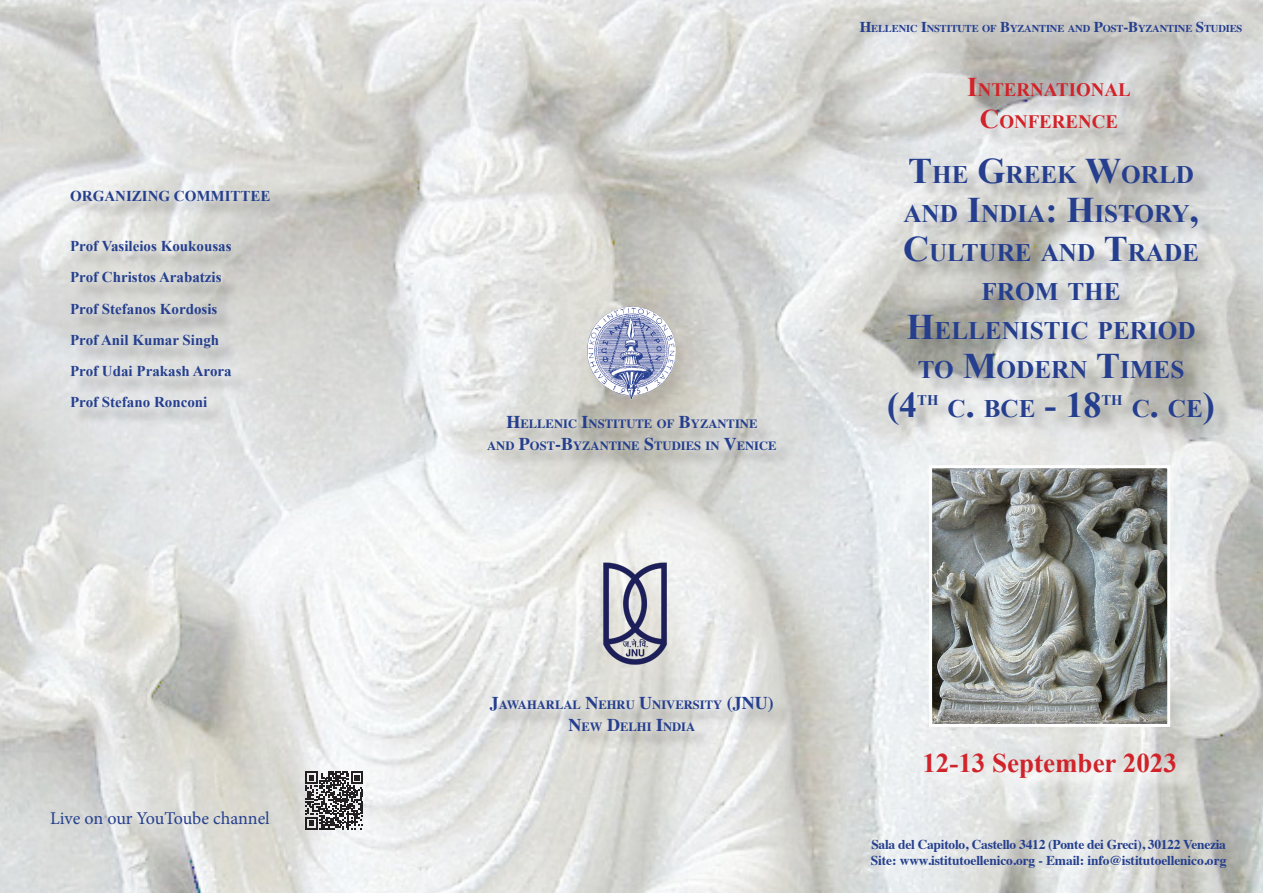
<style>
.page{position:relative;width:1263px;height:893px;background:#fff}
.page>*{position:absolute;margin:0;border:0;box-sizing:border-box;transform-origin:0 0}
.t1{font:700 36px "Times New Roman";color:#253f8e}
.t2{font:700 27px "Times New Roman";color:#d1232a}
.t3{font:700 25.2px/39px "Times New Roman";color:#253f8e;text-align:center}
.t4{font:700 18.9px/32.4px "Times New Roman";color:#d1232a;text-align:center}
.t5{font:18px "Minion Pro";letter-spacing:-.005em;color:#253f8e}
.t6{font:700 15px "Times New Roman";color:#253f8e}
.t7{font:700 14.7px "Times New Roman";color:#253f8e}
.t8{font:700 13.5px/16.2px "Times";letter-spacing:-.01em;color:#253f8e}
.t9{font:700 12.6px/21.6px "Times";color:#253f8e;text-align:center}
.t10{font:700 10.5px "Times";letter-spacing:-.015em;color:#253f8e}
.s1{font-size:18px}
.s2{font-size:15px}
.s3{font-size:27px}
.s4{font-size:36px}
</style>
<div class="page">
<img style="left:0;top:0;width:1263px;height:893px">
<div style="left:74px;top:193px;width:214px;height:233px;background:#231f20;opacity:.3"></div>
<div style="left:491px;top:418px;width:303px;height:50px;background:#231f20;opacity:.29"></div>
<div style="left:493px;top:700px;width:298px;height:49px;background:#231f20;opacity:.29"></div>
<div style="left:972px;top:81px;width:176px;height:67px;background:#231f20;opacity:.3"></div>
<svg style="left:928px;top:757px;width:266px;height:40px;fill:#e7e8e8"></svg>
<div style="left:583px;top:313px;width:105px;height:108px;background:#231f20;opacity:.11"></div>
<img style="left:585px;top:306px;width:93px;height:93px">
<div style="left:892px;top:159px;width:341px;height:282px;background:#231f20;opacity:.3"></div>
<img style="left:933px;top:469px;width:233px;height:254px">
<div style="left:929px;top:465px;width:241px;height:262px;border:3px solid #fff"></div>
<img style="left:598px;top:562px;width:74px;height:104px">
<svg style="left:305px;top:771px;width:58px;height:58px"></svg>
<p class="t6" style="left:70px;top:185px;width:202px">ORGANIZING COMMITTEE</p>
<p class="t6" style="left:70px;top:236px;width:163px">Prof Vasileios Koukousas</p>
<p class="t6" style="left:70px;top:267px;width:153px">Prof Christos Arabatzis</p>
<p class="t6" style="left:70px;top:298px;width:149px">Prof Stefanos Kordosis</p>
<p class="t6" style="left:70px;top:329px;width:151px">Prof Anil Kumar Singh</p>
<p class="t6" style="left:70px;top:361px;width:163px">Prof Udai Prakash Arora</p>
<p class="t6" style="left:70px;top:392px;width:139px">Prof Stefano Ronconi</p>
<p class="t5" style="left:50px;top:806px;width:221px">Live on our YouToube channel</p>
<p class="t9" style="left:506px;top:412px;width:252px"><span class="s1">H</span>ELLENIC <span class="s1">I</span>NSTITUTE OF <span class="s1">B</span>YZANTINE</p>
<p class="t9" style="left:487px;top:433px;width:291px">AND <span class="s1">P</span>OST<span class="s1">-B</span>YZANTINE <span class="s1">S</span>TUDIES IN <span class="s1">V</span>ENICE</p>
<p class="t10" style="left:860px;top:18px;width:384px"><span class="s2">H</span>ELLENIC <span class="s2">I</span>NSTITUTE OF <span class="s2">B</span>YZANTINE AND <span class="s2">P</span>OST<span class="s2">-B</span>YZANTINE <span class="s2">S</span>TUDIES</p>
<p class="t4" style="left:967px;top:73px;width:165px"><span class="s3">I</span>NTERNATIONAL<br><span class="s3">C</span>ONFERENCE</p>
<p class="t3" style="left:908px;top:154px;width:287px"><span class="s4">T</span>HE <span class="s4">G</span>REEK <span class="s4">W</span>ORLD</p>
<p class="t3" style="left:903px;top:193px;width:298px">AND <span class="s4">I</span>NDIA<span class="s4">: H</span>ISTORY<span class="s4">,<br>C</span>ULTURE AND <span class="s4">T</span>RADE<br>FROM THE<br><span class="s4">H</span>ELLENISTIC PERIOD<br>TO <span class="s4">M</span>ODERN <span class="s4">T</span>IMES</p>
<p class="t1" style="left:887px;top:380px;width:31px">(4</p>
<p class="t7" style="left:917px;top:390px;width:23px">TH</p>
<p class="t3" style="left:947px;top:388px;width:156px">C<span class="s4">.</span> BCE <span class="s4">- 18</span></p>
<p class="t7" style="left:1101px;top:390px;width:23px">TH</p>
<p class="t3" style="left:1132px;top:388px;width:85px">C<span class="s4">.</span> CE<span class="s4">)</span></p>
<p class="t9" style="left:490px;top:693px;width:285px"><span class="s1">J</span>AWAHARLAL <span class="s1">N</span>EHRU <span class="s1">U</span>NIVERSITY <span class="s1">(JNU)<br>N</span>EW <span class="s1">D</span>ELHI <span class="s1">I</span>NDIA</p>
<p class="t2" style="left:922px;top:744px;width:256px">12-13 September 2023</p>
<p class="t8" style="left:871px;top:835px;width:357px">Sala del Capitolo, Castello 3412 (Ponte dei Greci), 30122 Venezia<br>Site: www.istitutoellenico.org - Email: info@istitutoellenico.org</p>
</div>
